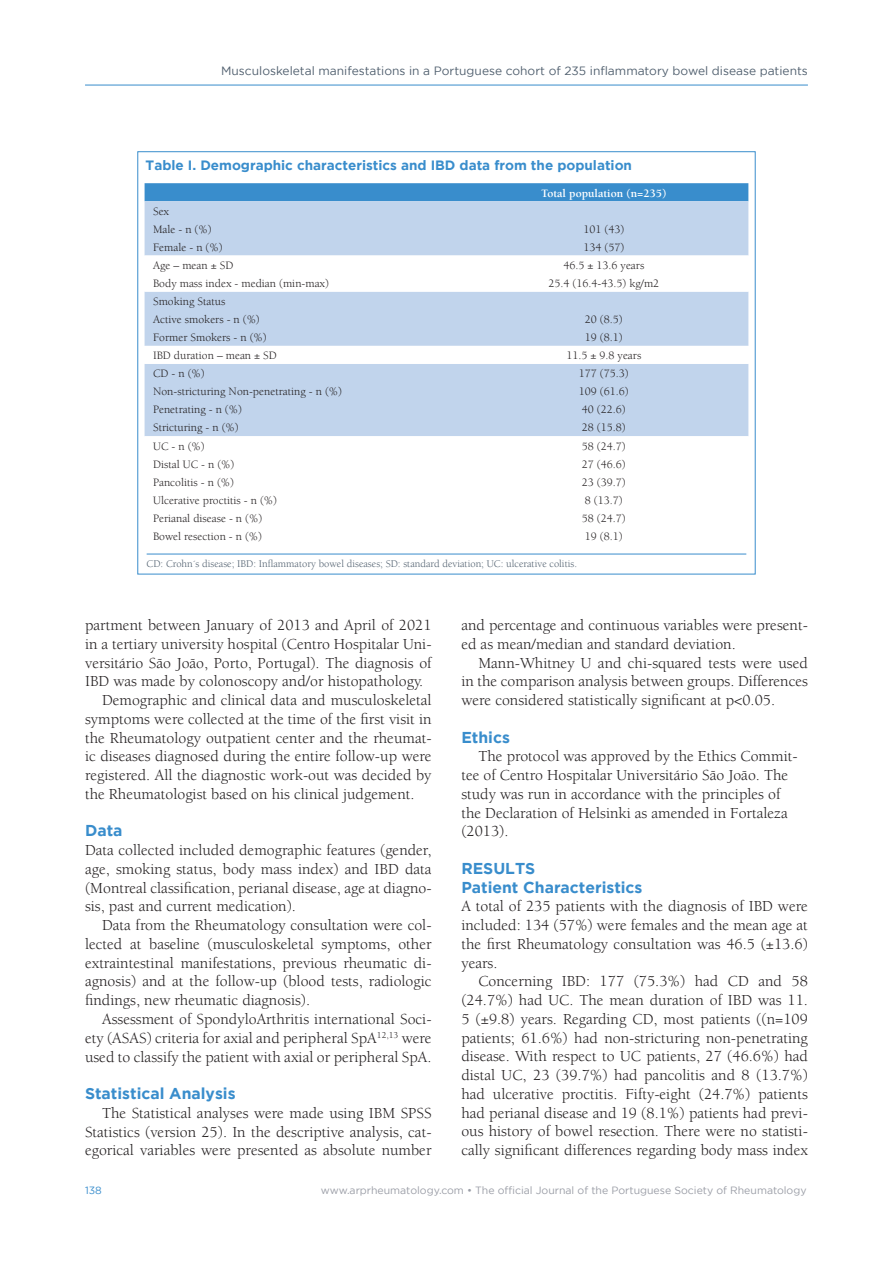
<style>
.page{position:relative;width:893px;height:1263px;background:#fff}
.page>*{position:absolute;margin:0;border:0;box-sizing:border-box;transform-origin:0 0}
.t1{font:15.75px/18.8px "Berkeley";color:#231f20;text-align:justify}
.t2{font:700 15.75px/18.8px "Gotham";color:#398dcc}
.t3{font:700 13.5px "Gotham";color:#398dcc}
.t4{font:12px "Gotham";color:#51606f}
.t5{font:11.7px/18px "Berkeley";color:#231f20}
.t6{font:700 11.7px "Berkeley";color:#fff}
.t7{font:10.5px "Berkeley";color:#51606f}
.t8{font:10.5px "Gotham";color:#9a9da6}
.t9{font:10.5px "Gotham";color:#398dcc}
</style>
<div class="page">
<hr style="left:85px;top:85px;width:723px;height:1px;background:#398dcc">
<hr style="left:147px;top:554px;width:599px;height:1px;background:#398dcc">
<div style="left:145px;top:183px;width:603px;height:18px;background:#398dcc"></div>
<div style="left:145px;top:201px;width:603px;height:54px;background:#c1d4ec"></div>
<svg style="left:145px;top:255px;width:603px;height:181px;fill:#c1d4ec"></svg>
<p class="t4" style="left:221px;top:64px;width:588px">Musculoskeletal manifestations in a Portuguese cohort of 235 inflammatory bowel disease patients</p>
<p class="t3" style="left:146px;top:158px;width:488px">Table I. Demographic characteristics and IBD data from the population</p>
<p class="t6" style="left:541px;top:187px;width:127px">Total population (n=235)</p>
<p class="t5" style="left:153px;top:202px;width:60px">Sex<br>Male - n (%)</p>
<p class="t5" style="left:583px;top:220px;width:42px">101 (43)</p>
<p class="t5" style="left:153px;top:238px;width:71px">Female - n (%)</p>
<p class="t5" style="left:583px;top:238px;width:42px">134 (57)</p>
<p class="t5" style="left:153px;top:256px;width:82px">Age – mean ± SD</p>
<p class="t5" style="left:563px;top:256px;width:82px">46.5 ± 13.6 years</p>
<p class="t5" style="left:153px;top:274px;width:178px">Body mass index - median (min-max)</p>
<p class="t5" style="left:548px;top:274px;width:112px">25.4 (16.4-43.5) kg/m2</p>
<p class="t5" style="left:153px;top:293px;width:108px">Smoking Status<br>Active smokers - n (%)</p>
<p class="t5" style="left:585px;top:311px;width:39px">20 (8.5)</p>
<p class="t5" style="left:153px;top:329px;width:115px">Former Smokers - n (%)</p>
<p class="t5" style="left:585px;top:329px;width:39px">19 (8.1)</p>
<p class="t5" style="left:153px;top:347px;width:125px">IBD duration – mean ± SD</p>
<p class="t5" style="left:566px;top:347px;width:76px">11.5 ± 9.8 years</p>
<p class="t5" style="left:153px;top:365px;width:53px">CD - n (%)</p>
<p class="t5" style="left:579px;top:365px;width:51px">177 (75.3)</p>
<p class="t5" style="left:153px;top:383px;width:190px">Non-stricturing Non-penetrating - n (%)</p>
<p class="t5" style="left:579px;top:383px;width:51px">109 (61.6)</p>
<p class="t5" style="left:153px;top:401px;width:90px">Penetrating - n (%)</p>
<p class="t5" style="left:582px;top:401px;width:45px">40 (22.6)</p>
<p class="t5" style="left:153px;top:419px;width:87px">Stricturing - n (%)</p>
<p class="t5" style="left:582px;top:419px;width:45px">28 (15.8)</p>
<p class="t5" style="left:153px;top:437px;width:53px">UC - n (%)</p>
<p class="t5" style="left:582px;top:437px;width:45px">58 (24.7)</p>
<p class="t5" style="left:153px;top:455px;width:83px">Distal UC - n (%)</p>
<p class="t5" style="left:582px;top:455px;width:45px">27 (46.6)</p>
<p class="t5" style="left:153px;top:473px;width:82px">Pancolitis - n (%)</p>
<p class="t5" style="left:582px;top:473px;width:45px">23 (39.7)</p>
<p class="t5" style="left:153px;top:491px;width:125px">Ulcerative proctitis - n (%)</p>
<p class="t5" style="left:585px;top:491px;width:39px">8 (13.7)</p>
<p class="t5" style="left:153px;top:509px;width:111px">Perianal disease - n (%)</p>
<p class="t5" style="left:582px;top:509px;width:45px">58 (24.7)</p>
<p class="t5" style="left:153px;top:527px;width:110px">Bowel resection - n (%)</p>
<p class="t5" style="left:585px;top:527px;width:39px">19 (8.1)</p>
<p class="t7" style="left:147px;top:558px;width:432px">CD: Crohn´s disease; IBD: Inflammatory bowel diseases; SD: standard deviation; UC: ulcerative colitis.</p>
<p class="t1" style="left:85px;top:616px;width:348px">partment between January of 2013 and April of 2021</p>
<p class="t1" style="left:85px;top:635px;width:348px">in a tertiary university hospital (Centro Hospitalar Uni-</p>
<p class="t1" style="left:85px;top:654px;width:348px">versitário São João, Porto, Portugal). The diagnosis of</p>
<p class="t1" style="left:85px;top:672px;width:340px">IBD was made by colonoscopy and/or histopathology.</p>
<p class="t1" style="left:102px;top:691px;width:331px">Demographic and clinical data and musculoskeletal</p>
<p class="t1" style="left:85px;top:710px;width:348px">symptoms were collected at the time of the first visit in</p>
<p class="t1" style="left:85px;top:729px;width:348px">the Rheumatology outpatient center and the rheumat-</p>
<p class="t1" style="left:85px;top:747px;width:348px">ic diseases diagnosed during the entire follow-up were</p>
<p class="t1" style="left:85px;top:766px;width:348px">registered. All the diagnostic work-out was decided by</p>
<p class="t1" style="left:85px;top:785px;width:331px">the Rheumatologist based on his clinical judgement.</p>
<p class="t2" style="left:85px;top:821px;width:39px">Data</p>
<p class="t1" style="left:85px;top:841px;width:348px">Data collected included demographic features (gender, age, smoking status, body mass index) and IBD data (Montreal classification, perianal disease, age at diagno&shy;sis, past and current medication).</p>
<p class="t1" style="left:85px;top:916px;width:348px;text-indent:17px">Data from the Rheumatology consultation were col&shy;lected at baseline (musculoskeletal symptoms, other extraintestinal manifestations, previous rheumatic di&shy;agnosis) and at the follow-up (blood tests, radiologic findings, new rheumatic diagnosis).</p>
<p class="t1" style="left:85px;top:1010px;width:348px;text-indent:17px">Assessment of SpondyloArthritis international Soci&shy;ety (ASAS) criteria for axial and peripheral SpA<sup>12,13</sup> were used to classify the patient with axial or peripheral SpA.</p>
<p class="t2" style="left:85px;top:1084px;width:152px">Statistical Analysis</p>
<p class="t1" style="left:85px;top:1104px;width:348px;text-indent:17px">The Statistical analyses were made using IBM SPSS Statistics (version 25). In the descriptive analysis, cat&shy;egorical variables were presented as absolute number</p>
<p class="t1" style="left:461px;top:616px;width:348px">and percentage and continuous variables were present&shy;ed as mean/median and standard deviation.</p>
<p class="t1" style="left:461px;top:654px;width:348px;text-indent:17px">Mann-Whitney U and chi-squared tests were used in the comparison analysis between groups. Differences were considered statistically significant at p&lt;0.05.</p>
<p class="t2" style="left:461px;top:727px;width:50px">Ethics</p>
<p class="t1" style="left:461px;top:747px;width:338px;text-align:left;text-indent:17px">The protocol was approved by the Ethics Commit&shy;tee of Centro Hospitalar Universitário São João. The study was run in accordance with the principles of the Declaration of Helsinki as amended in Fortaleza (2013).</p>
<p class="t2" style="left:461px;top:858px;width:183px">RESULTS<br>Patient Characteristics</p>
<p class="t1" style="left:461px;top:897px;width:348px">A total of 235 patients with the diagnosis of IBD were included: 134 (57%) were females and the mean age at the first Rheumatology consultation was 46.5 (±13.6) years.</p>
<p class="t1" style="left:461px;top:972px;width:348px;text-indent:17px">Concerning IBD: 177 (75.3%) had CD and 58 (24.7%) had UC. The mean duration of IBD was 11.<br>5 (±9.8) years. Regarding CD, most patients ((n=109 patients; 61.6%) had non-stricturing non-penetrating disease. With respect to UC patients, 27 (46.6%) had distal UC, 23 (39.7%) had pancolitis and 8 (13.7%) had ulcerative proctitis. Fifty-eight (24.7%) patients had perianal disease and 19 (8.1%) patients had previ&shy;ous history of bowel resection. There were no statisti&shy;cally significant differences regarding body mass index</p>
<p class="t9" style="left:85px;top:1184px;width:18px">138</p>
<p class="t8" style="left:321px;top:1184px;width:487px">www.arprheumatology.com • The official Journal of the Portuguese Society of Rheumatology</p>
</div>
